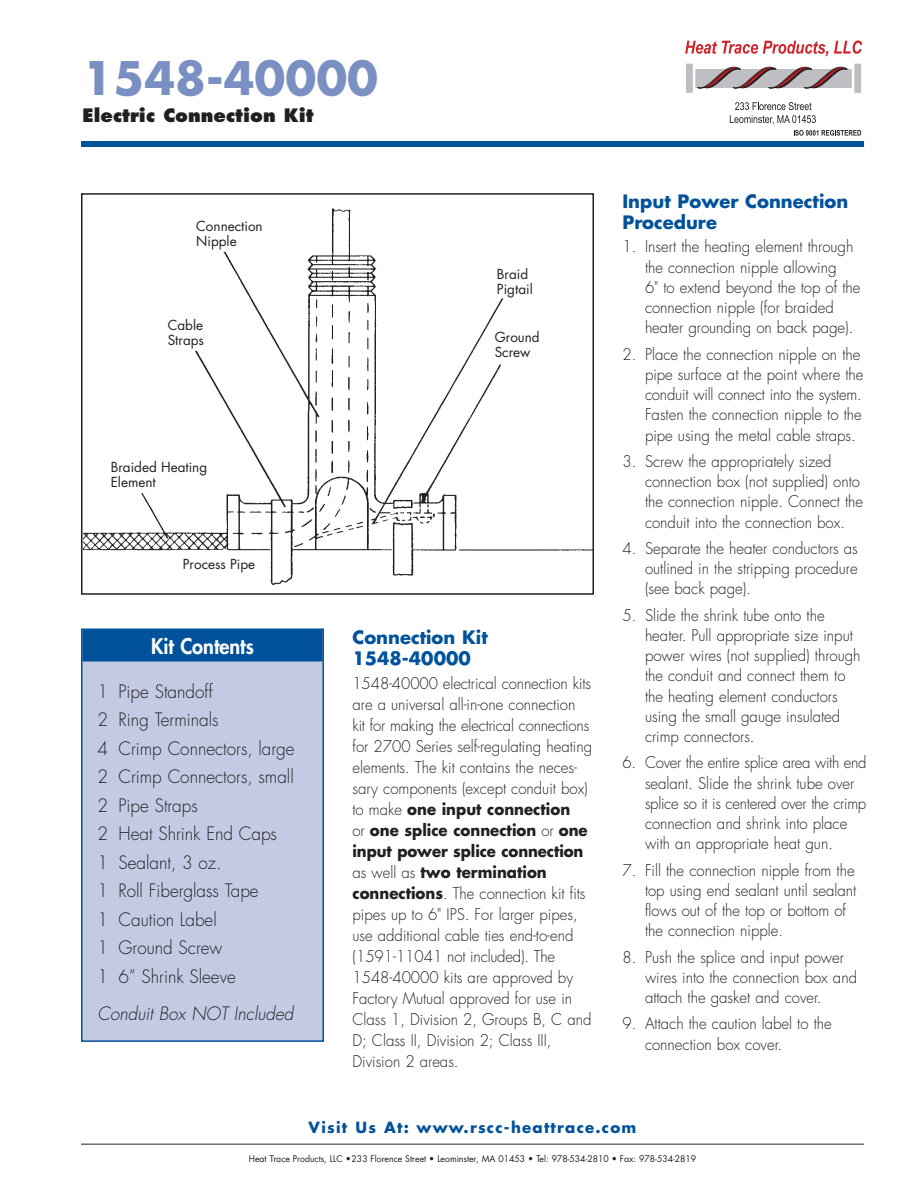
<style>
.page{position:relative;width:918px;height:1188px;background:#fff}
.page>*{position:absolute;margin:0;border:0;box-sizing:border-box;transform-origin:0 0}
.t1{font:700 45px "Futura";color:#7a90c3}
.t2{font:800 21px "Futura";color:#fff;scale:.95 1}
.t3{font:300 18px/28.5px "Futura";color:#231f20;scale:.95 1}
.t4{font:700 18px/21px "Futura";color:#01529a}
.t5{font:800 18px "Futura";color:#231f20}
.t6{font:italic 300 18px "Futura";color:#231f20;scale:.95 1}
.t7{font:300 15.75px/20.2px "Futura";color:#231f20;scale:.95 1}
.t8{font:700 15px "Futura";letter-spacing:.08em;color:#01529a}
.t9{font:13.5px/15px "Futura";color:#231f20}
.t10{font:9px "Futura";color:#231f20}
.s1{font-weight:700}
</style>
<div class="page">
<div style="left:81px;top:141px;width:783px;height:6px;background:#01529a"></div>
<img style="left:84px;top:208px;width:507px;height:377px">
<div style="left:81px;top:193px;width:513px;height:402px;border:2px solid #231f20"></div>
<hr style="left:81px;top:1144px;width:783px;height:1px;background:#231f20">
<div style="left:82px;top:629px;width:241px;height:412px;background:#c3cbe4"></div>
<div style="left:82px;top:630px;width:240px;height:32px;background:#01529a"></div>
<div style="left:81px;top:628px;width:243px;height:414px;border:2px solid #01529a"></div>
<div style="left:690px;top:69px;width:172px;height:18px;background:#bebfc2"></div>
<div style="left:853px;top:63px;width:9px;height:31px;background:#bebfc2"></div>
<div style="left:852px;top:62px;width:11px;height:32px;border:2px solid #fff"></div>
<div style="left:685px;top:63px;width:9px;height:31px;background:#bebfc2"></div>
<div style="left:684px;top:62px;width:11px;height:32px;border:2px solid #fff"></div>
<svg style="left:698px;top:66px;width:149px;height:23px"></svg>
<svg style="left:685px;top:41px;width:143px;height:15px"></svg>
<svg style="left:834px;top:40px;width:28px;height:14px"></svg>
<svg style="left:730px;top:102px;width:86px;height:22px"></svg>
<svg style="left:794px;top:130px;width:67px;height:6px"></svg>
<h1 class="t1" style="left:82px;top:58px;width:297px">1548-40000</h1>
<p class="t5" style="left:82px;top:108px;width:233px">Electric Connection Kit</p>
<p class="t9" style="left:196px;top:219px;width:68px">Connection<br>Nipple</p>
<p class="t9" style="left:168px;top:319px;width:38px">Cable<br>Straps</p>
<p class="t9" style="left:111px;top:461px;width:98px">Braided Heating<br>Element</p>
<p class="t9" style="left:183px;top:558px;width:74px">Process Pipe</p>
<h2 class="t2" style="left:151px;top:636px;width:110px">Kit Contents</h2>
<p class="t3" style="left:98px;top:678px;width:209px">1 Pipe Standoff<br>2 Ring Terminals<br>4 Crimp Connectors, large<br>2 Crimp Connectors, small<br>2 Pipe Straps<br>2 Heat Shrink End Caps<br>1 Sealant, 3 oz.<br>1 Roll Fiberglass Tape<br>1 Caution Label<br>1 Ground Screw<br>1 6” Shrink Sleeve</p>
<p class="t6" style="left:98px;top:1005px;width:208px">Conduit Box NOT Included</p>
<p class="t9" style="left:497px;top:267px;width:37px">Braid<br>Pigtail</p>
<p class="t9" style="left:495px;top:331px;width:47px">Ground<br>Screw</p>
<p class="t4" style="left:352px;top:628px;width:137px">Connection Kit<br>1548-40000</p>
<p class="t7" style="left:352px;top:674px;width:254px;line-height:21px">1548-40000 electrical connection kits are a universal all-in-one connection<br>kit for making the electrical connections for 2700 Series self-regulating heating elements. The kit contains the neces&shy;sary components (except conduit box) to make <span class="s1">one input connection<br></span>or <span class="s1">one splice connection</span> or <span class="s1">one input power splice connection </span>as well as <span class="s1">two termination connections</span>. The connection kit fits pipes up to 6" IPS. For larger pipes, use additional cable ties end-to-end (1591-11041 not included). The 1548-40000 kits are approved by Factory Mutual approved for use in Class 1, Division 2, Groups B, C and D; Class II, Division 2; Class III, Division 2 areas.</p>
<p class="t4" style="left:622px;top:192px;width:227px">Input Power Connection<br>Procedure</p>
<p class="t7" style="left:645px;top:238px;width:228px;text-indent:-22px">1. Insert the heating element through the connection nipple allowing<br>6" to extend beyond the top of the connection nipple (for braided heater grounding on back page).</p>
<p class="t7" style="left:645px;top:345px;width:232px;text-indent:-22px">2. Place the connection nipple on the pipe surface at the point where the conduit will connect into the system.<br>Fasten the connection nipple to the pipe using the metal cable straps.</p>
<p class="t7" style="left:645px;top:452px;width:231px;text-indent:-22px">3. Screw the appropriately sized connection box (not supplied) onto the connection nipple. Connect the conduit into the connection box.</p>
<p class="t7" style="left:645px;top:539px;width:226px;text-align:justify;text-indent:-22px">4. Separate the heater conductors as outlined in the stripping procedure (see back page).</p>
<p class="t7" style="left:645px;top:606px;width:228px;text-indent:-22px">5. Slide the shrink tube onto the heater. Pull appropriate size input power wires (not supplied) through the conduit and connect them to the heating element conductors using the small gauge insulated crimp connectors.</p>
<p class="t7" style="left:645px;top:754px;width:235px;text-indent:-22px">6. Cover the entire splice area with end sealant. Slide the shrink tube over splice so it is centered over the crimp connection and shrink into place with an appropriate heat gun.</p>
<p class="t7" style="left:645px;top:861px;width:224px;text-indent:-22px">7. Fill the connection nipple from the top using end sealant until sealant flows out of the top or bottom of the connection nipple.</p>
<p class="t7" style="left:645px;top:948px;width:225px;text-indent:-22px">8. Push the splice and input power wires into the connection box and attach the gasket and cover.</p>
<p class="t7" style="left:645px;top:1015px;width:198px;text-indent:-23px">9. Attach the caution label to the connection box cover.</p>
<p class="t8" style="left:309px;top:1121px;width:329px">Visit Us At: www.rscc-heattrace.com</p>
<p class="t10" style="left:249px;top:1155px;width:449px">Heat Trace Products, LLC •233 Florence Street • Leominster, MA 01453 • Tel: 978-534-2810 • Fax: 978-534-2819</p>
</div>
